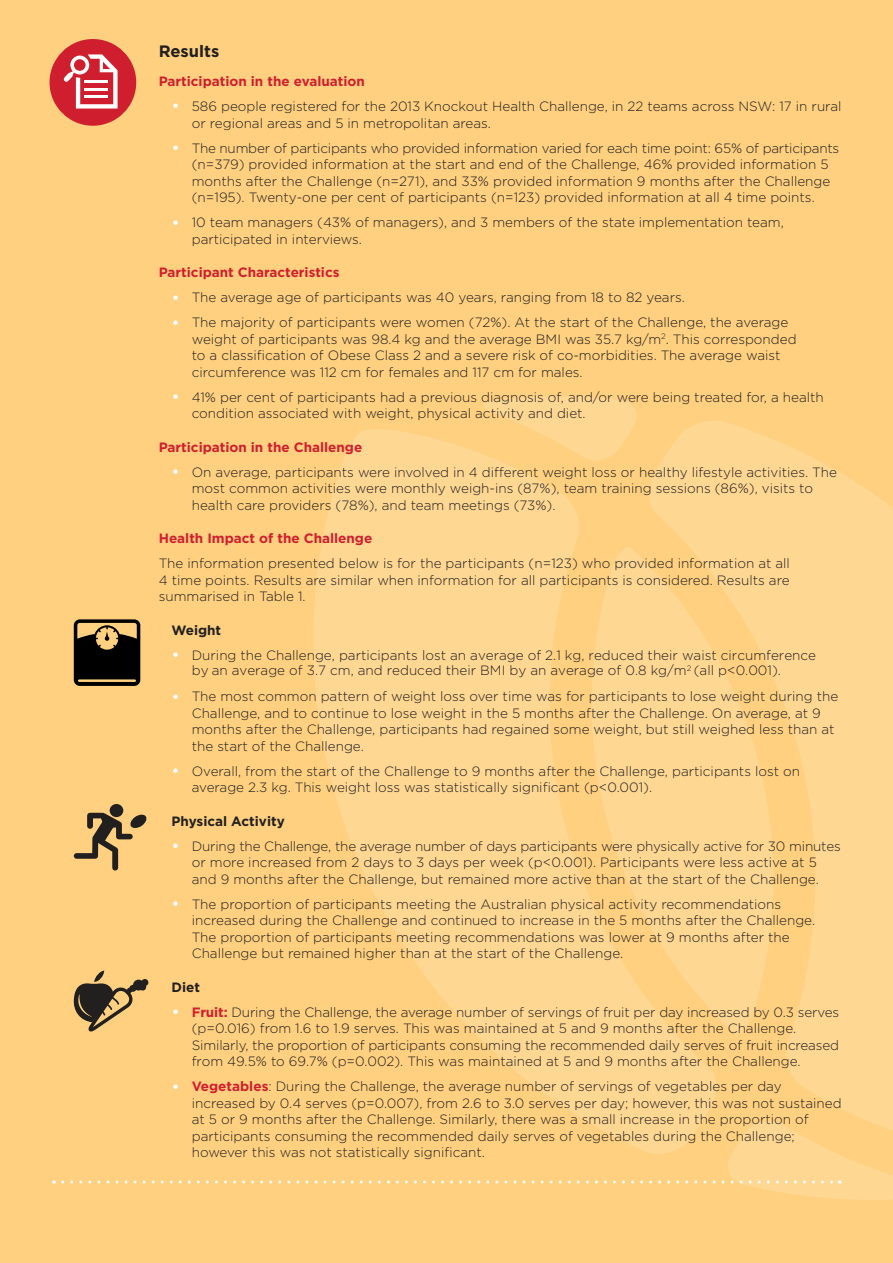
<style>
.page{position:relative;width:893px;height:1263px;background:#fed080}
.page>*{position:absolute;margin:0;border:0;box-sizing:border-box;transform-origin:0 0}
.t1{font:700 16.5px "Gotham";color:#221f1f}
.t2{font:300 13.5px/16.5px "Gotham";color:#221f1f}
.t3{font:700 13.5px "Gotham";color:#cf1f2e}
.t4{font:700 13.5px "Gotham";color:#221f1f}
.s1{font-size:18px;color:#fff}
.s2{font-weight:700;color:#cf1f2e}
</style>
<div class="page">
<div style="left:53px;top:42px;width:80px;height:81px;background:#cf1f2e;border-radius:50%"></div>
<div style="left:50px;top:39px;width:86px;height:87px;border:6px solid #cf1f2e;border-radius:50%"></div>
<svg style="left:484px;top:396px;width:153px;height:33px"></svg>
<svg style="left:688px;top:421px;width:205px;height:695px;fill:#fed793"></svg>
<svg style="left:313px;top:429px;width:406px;height:687px;fill:#fed793"></svg>
<svg style="left:586px;top:543px;width:193px;height:495px;fill:#fed793"></svg>
<svg style="left:74px;top:813px;width:73px;height:58px"></svg>
<div style="left:110px;top:804px;width:13px;height:13px;background:#221f1f;border-radius:50%"></div>
<svg style="left:73px;top:970px;width:76px;height:62px"></svg>
<svg style="left:74px;top:619px;width:66px;height:67px"></svg>
<svg style="left:64px;top:54px;width:54px;height:55px"></svg>
<svg style="left:63px;top:1116px;width:830px;height:84px"></svg>
<p class="t1" style="left:159px;top:44px;width:62px">Results</p>
<p class="t3" style="left:159px;top:75px;width:208px">Participation in the evaluation</p>
<p class="t2" style="left:192px;top:98px;width:651px;text-indent:-20px"><span class="s1">•</span> 586 people registered for the 2013 Knockout Health Challenge, in 22 teams across NSW: 17 in rural or regional areas and 5 in metropolitan areas.</p>
<p class="t2" style="left:192px;top:140px;width:649px;text-indent:-20px"><span class="s1">•</span> The number of participants who provided information varied for each time point: 65% of participants (n=379) provided information at the start and end of the Challenge, 46% provided information 5 months after the Challenge (n=271), and 33% provided information 9 months after the Challenge (n=195). Twenty-one per cent of participants (n=123) provided information at all 4 time points.</p>
<p class="t2" style="left:192px;top:214px;width:594px;text-indent:-20px"><span class="s1">•</span> 10 team managers (43% of managers), and 3 members of the state implementation team, participated in interviews.</p>
<p class="t3" style="left:159px;top:266px;width:182px">Participant Characteristics</p>
<p class="t2" style="left:171px;top:289px;width:515px"><span class="s1">•</span> The average age of participants was 40 years, ranging from 18 to 82 years.</p>
<p class="t2" style="left:192px;top:314px;width:606px;text-indent:-20px"><span class="s1">•</span> The majority of participants were women (72%). At the start of the Challenge, the average weight of participants was 98.4 kg and the average BMI was 35.7 kg/m<sup>2</sup>. This corresponded to a classiication of Obese Class 2 and a severe risk of co-morbidities. The average waist circumference was 112 cm for females and 117 cm for males.</p>
<p class="t2" style="left:192px;top:389px;width:634px;text-indent:-20px"><span class="s1">•</span> 41% per cent of participants had a previous diagnosis of, and/or were being treated for, a health condition associated with weight, physical activity and diet.</p>
<p class="t3" style="left:159px;top:441px;width:205px">Participation in the Challenge</p>
<p class="t2" style="left:192px;top:464px;width:647px;text-indent:-20px"><span class="s1">•</span> On average, participants were involved in 4 diferent weight loss or healthy lifestyle activities. The most common activities were monthly weigh-ins (87%), team training sessions (86%), visits to health care providers (78%), and team meetings (73%).</p>
<p class="t3" style="left:159px;top:532px;width:215px">Health Impact of the Challenge</p>
<p class="t2" style="left:159px;top:555px;width:633px;text-align:justify">The information presented below is for the participants (n=123) who provided information at all 4 time points. Results are similar when information for all participants is considered. Results are summarised in Table 1.</p>
<p class="t4" style="left:171px;top:624px;width:51px">Weight</p>
<p class="t2" style="left:192px;top:648px;width:626px;line-height:15.5px;text-indent:-20px"><span class="s1">•</span> During the Challenge, participants lost an average of 2.1 kg, reduced their waist circumference by an average of 3.7 cm, and reduced their BMI by an average of 0.8 kg/m<sup>2</sup> (all p&lt;0.001).</p>
<p class="t2" style="left:192px;top:689px;width:648px;text-indent:-20px"><span class="s1">•</span> The most common pattern of weight loss over time was for participants to lose weight during the Challenge, and to continue to lose weight in the 5 months after the Challenge. On average, at 9 months after the Challenge, participants had regained some weight, but still weighed less than at the start of the Challenge.</p>
<p class="t2" style="left:192px;top:763px;width:610px;text-indent:-20px"><span class="s1">•</span> Overall, from the start of the Challenge to 9 months after the Challenge, participants lost on average 2.3 kg. This weight loss was statistically signiicant (p&lt;0.001).</p>
<p class="t4" style="left:171px;top:815px;width:115px">Physical Activity</p>
<p class="t2" style="left:171px;top:838px;width:671px;text-align:center"><span class="s1">•</span> During the Challenge, the average number of days participants were physically active for 30 minutes or more increased from 2 days to 3 days per week (p&lt;0.001). Participants were less active at 5<br>and 9 months after the Challenge, but remained more active than at the start of the Challenge.</p>
<p class="t2" style="left:192px;top:896px;width:625px;text-indent:-20px"><span class="s1">•</span> The proportion of participants meeting the Australian physical activity recommendations increased during the Challenge and continued to increase in the 5 months after the Challenge.<br>The proportion of participants meeting recommendations was lower at 9 months after the Challenge but remained higher than at the start of the Challenge.</p>
<p class="t4" style="left:171px;top:981px;width:30px">Diet</p>
<p class="t2" style="left:192px;top:1004px;width:649px;text-indent:-20px"><span class="s1">•</span> <span class="s2">Fruit:</span> During the Challenge, the average number of servings of fruit per day increased by 0.3 serves (p=0.016) from 1.6 to 1.9 serves. This was maintained at 5 and 9 months after the Challenge.<br>Similarly, the proportion of participants consuming the recommended daily serves of fruit increased from 49.5% to 69.7% (p=0.002). This was maintained at 5 and 9 months after the Challenge.</p>
<p class="t2" style="left:192px;top:1079px;width:651px;text-indent:-20px"><span class="s1">•</span> <span class="s2">Vegetables</span>: During the Challenge, the average number of servings of vegetables per day increased by 0.4 serves (p=0.007), from 2.6 to 3.0 serves per day; however, this was not sustained at 5 or 9 months after the Challenge. Similarly, there was a small increase in the proportion of participants consuming the recommended daily serves of vegetables during the Challenge; however this was not statistically signiicant.</p>
</div>
